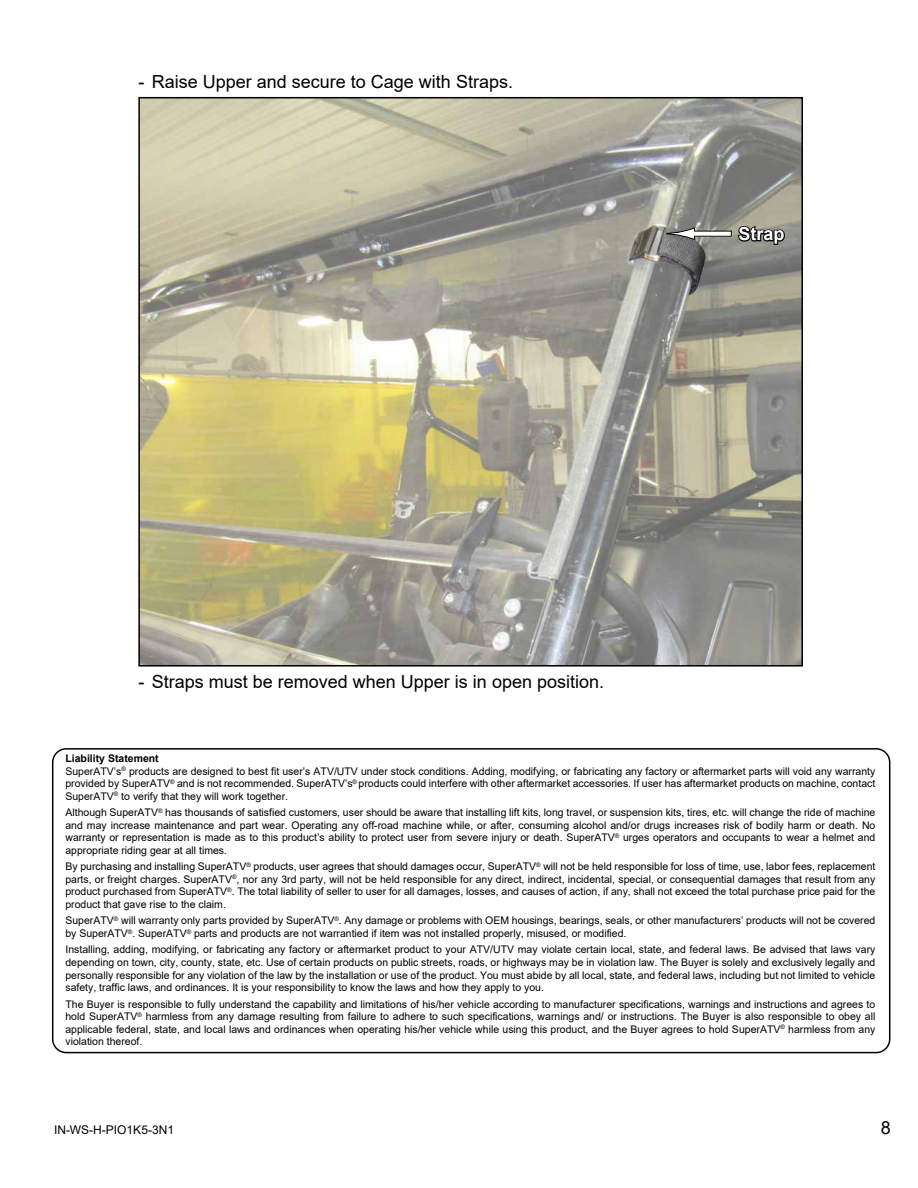
<style>
.page{position:relative;width:918px;height:1188px;background:#fff}
.page>*{position:absolute;margin:0;border:0;box-sizing:border-box;transform-origin:0 0}
.t1{font:18px "Arial";color:#000}
.t2{font:700 18px "Arial";color:#fff}
.t3{font:12px "Arial";color:#000}
.t4{font:10.5px/12.6px "Arial";color:#000;text-align:justify}
.s1{font-weight:700}
</style>
<div class="page">
<img style="left:141px;top:100px;width:659px;height:564px">
<svg style="left:737px;top:221px;width:50px;height:25px"></svg>
<div style="left:694px;top:231px;width:37px;height:5px;background:#fff"></div>
<svg style="left:666px;top:227px;width:29px;height:13px"></svg>
<div style="left:52px;top:748px;width:838px;height:305px;border:2px solid #000;border-radius:14px"></div>
<h1 class="t1" style="left:138px;top:69px;width:376px">- Raise Upper and secure to Cage with Straps.</h1>
<h1 class="t2" style="left:738px;top:221px;width:48px">Strap</h1>
<h1 class="t1" style="left:138px;top:669px;width:467px">- Straps must be removed when Upper is in open position.</h1>
<p class="t4" style="left:65px;top:752px;width:811px;text-align:left"><span class="s1">Liability Statement<br></span>SuperATV’s<sup>®</sup> products are designed to best fit user’s ATV/UTV under stock conditions. Adding, modifying, or fabricating any factory or aftermarket parts will void any warranty provided by SuperATV<sup>®</sup> and is not recommended. SuperATV’s<sup>®</sup> products could interfere with other aftermarket accessories. If user has aftermarket products on machine, contact SuperATV<sup>®</sup> to verify that they will work together.</p>
<p class="t4" style="left:65px;top:806px;width:812px">Although SuperATV<sup>®</sup> has thousands of satisfied customers, user should be aware that installing lift kits, long travel, or suspension kits, tires, etc. will change the ride of machine and may increase maintenance and part wear. Operating any off-road machine while, or after, consuming alcohol and/or drugs increases risk of bodily harm or death. No warranty or representation is made as to this product’s ability to protect user from severe injury or death. SuperATV<sup>®</sup> urges operators and occupants to wear a helmet and appropriate riding gear at all times.</p>
<p class="t4" style="left:65px;top:860px;width:811px">By purchasing and installing SuperATV<sup>®</sup> products, user agrees that should damages occur, SuperATV<sup>®</sup> will not be held responsible for loss of time, use, labor fees, replacement parts, or freight charges. SuperATV<sup>®</sup>, nor any 3rd party, will not be held responsible for any direct, indirect, incidental, special, or consequential damages that result from any product purchased from SuperATV<sup>®</sup>. The total liability of seller to user for all damages, losses, and causes of action, if any, shall not exceed the total purchase price paid for the product that gave rise to the claim.</p>
<p class="t4" style="left:65px;top:914px;width:811px">SuperATV<sup>®</sup> will warranty only parts provided by SuperATV<sup>®</sup>. Any damage or problems with OEM housings, bearings, seals, or other manufacturers’ products will not be covered by SuperATV<sup>®</sup>. SuperATV<sup>®</sup> parts and products are not warrantied if item was not installed properly, misused, or modified.</p>
<p class="t4" style="left:65px;top:943px;width:812px">Installing, adding, modifying, or fabricating any factory or aftermarket product to your ATV/UTV may violate certain local, state, and federal laws. Be advised that laws vary depending on town, city, county, state, etc. Use of certain products on public streets, roads, or highways may be in violation law. The Buyer is solely and exclusively legally and personally responsible for any violation of the law by the installation or use of the product. You must abide by all local, state, and federal laws, including but not limited to vehicle safety, traffic laws, and ordinances. It is your responsibility to know the laws and how they apply to you.</p>
<p class="t4" style="left:65px;top:997px;width:811px">The Buyer is responsible to fully understand the capability and limitations of his/her vehicle according to manufacturer specifications, warnings and instructions and agrees to hold SuperATV<sup>®</sup> harmless from any damage resulting from failure to adhere to such specifications, warnings and/ or instructions. The Buyer is also responsible to obey all applicable federal, state, and local laws and ordinances when operating his/her vehicle while using this product, and the Buyer agrees to hold SuperATV<sup>®</sup> harmless from any violation thereof.</p>
<p class="t3" style="left:54px;top:1122px;width:122px">IN-WS-H-PIO1K5-3N1</p>
<h1 class="t1" style="left:881px;top:1115px;width:12px">8</h1>
</div>
